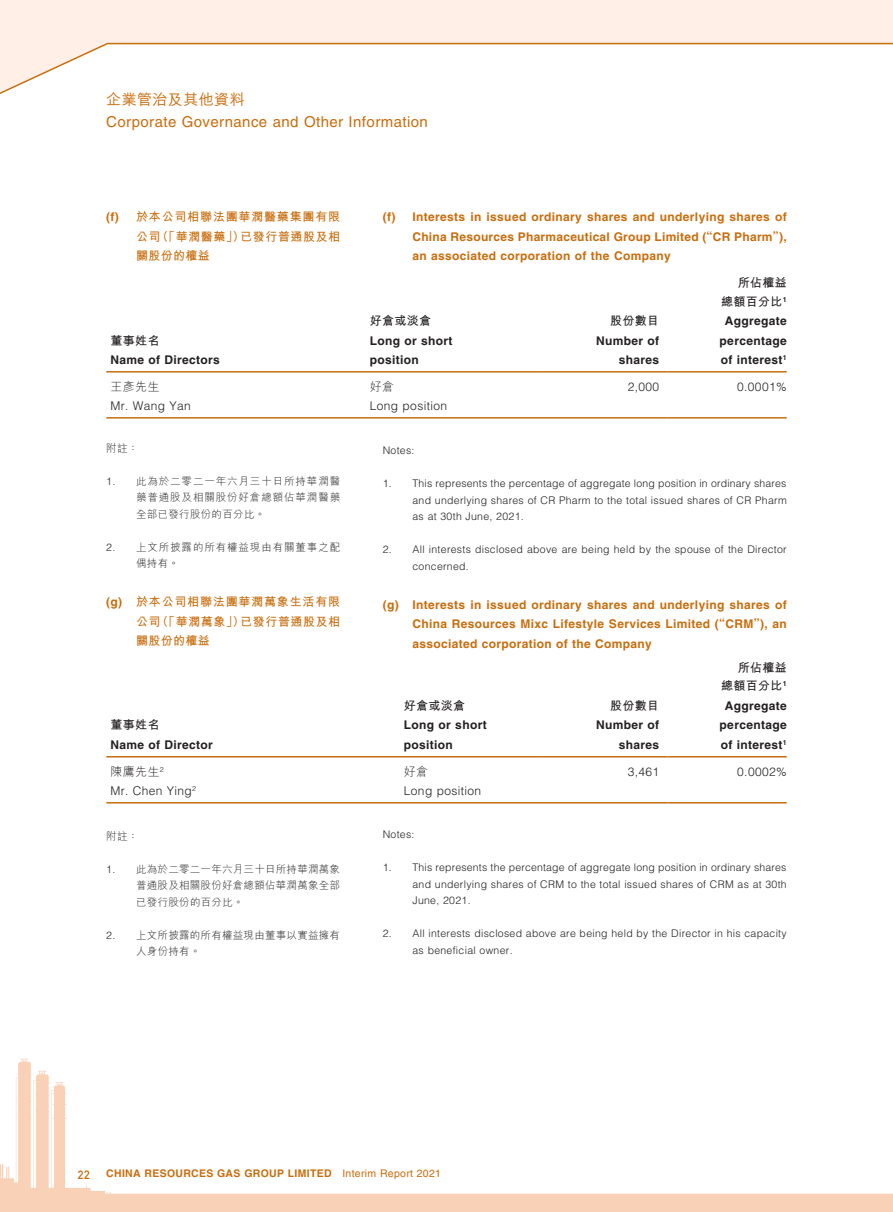
<style>
.page{position:relative;width:893px;height:1212px;background:#fff}
.page>*{position:absolute;margin:0;border:0;box-sizing:border-box;transform-origin:0 0}
.t1{font:15px "Helvetica LT Std";letter-spacing:.03em;color:#c86d0d}
.t2{font:500 15px "M Hei HK";letter-spacing:.03em;color:#c86d0d}
.t3{font:700 12px/19.5px "Helvetica LT Std";letter-spacing:.03em;color:#c86d0d;text-align:justify}
.t4{font:700 12px/19.5px "Helvetica LT Std";letter-spacing:.03em;color:#231f20}
.t5{font:700 12px/19.5px "M Hei HK";letter-spacing:.045em;color:#c86d0d;text-align:justify}
.t6{font:300 12px "Helvetica LT Std";letter-spacing:.03em;color:#231f20}
.t7{font:700 12px/18.8px "M Hei HK";letter-spacing:.03em;color:#231f20;text-align:right}
.t8{font:300 12px "M Hei HK";letter-spacing:.03em;color:#231f20}
.t9{font:12px "DIN Mittelschrift Std";color:#c86d0d}
.t10{font:300 10.5px/16.5px "Helvetica LT Std";letter-spacing:.03em;color:#231f20;text-align:justify}
.t11{font:300 10.5px/16.5px "M Hei HK";letter-spacing:.03em;color:#231f20;text-align:justify}
.t12{font:700 10.5px "Helvetica LT Std";letter-spacing:.03em;color:#c86d0d}
.t13{font:300 10.5px/16.5px "M Hei HK";letter-spacing:.085em;color:#231f20}
.s1{font-family:"Helvetica LT Std"}
.s2{font-weight:400}
</style>
<div class="page">
<div style="left:0;top:0;width:893px;height:42px;background:#ffefe7"></div>
<svg style="left:0;top:42px;width:893px;height:52px"></svg>
<svg style="left:0;top:1059px;width:893px;height:153px"></svg>
<hr style="left:106px;top:371px;width:264px;height:2px;background:#c86d0d">
<hr style="left:370px;top:371px;width:170px;height:2px;background:#c86d0d">
<hr style="left:540px;top:371px;width:128px;height:2px;background:#c86d0d">
<hr style="left:668px;top:371px;width:119px;height:2px;background:#c86d0d">
<hr style="left:106px;top:417px;width:264px;height:2px;background:#c86d0d">
<hr style="left:370px;top:417px;width:170px;height:2px;background:#c86d0d">
<hr style="left:540px;top:417px;width:128px;height:2px;background:#c86d0d">
<hr style="left:668px;top:417px;width:119px;height:2px;background:#c86d0d">
<hr style="left:106px;top:756px;width:298px;height:1px;background:#c86d0d">
<hr style="left:404px;top:756px;width:136px;height:1px;background:#c86d0d">
<hr style="left:540px;top:756px;width:128px;height:1px;background:#c86d0d">
<hr style="left:668px;top:756px;width:119px;height:1px;background:#c86d0d">
<hr style="left:106px;top:802px;width:298px;height:1px;background:#c86d0d">
<hr style="left:404px;top:802px;width:136px;height:1px;background:#c86d0d">
<hr style="left:540px;top:802px;width:128px;height:1px;background:#c86d0d">
<hr style="left:668px;top:802px;width:119px;height:1px;background:#c86d0d">
<h1 class="t2" style="left:106px;top:88px;width:140px">企業管治及其他資料</h1>
<h1 class="t1" style="left:106px;top:113px;width:323px">Corporate Governance and Other Information</h1>
<p class="t5" style="left:136px;top:206px;width:206px;text-indent:-30px"><span class="s1">(f)</span> 於本公司相聯法團華潤醫藥集團有限公司（「華潤醫藥」）已發行普通股及相關股份的權益</p>
<p class="t7" style="left:111px;top:330px;width:51px">董事姓名</p>
<p class="t4" style="left:111px;top:350px;width:111px">Name of Directors</p>
<p class="t8" style="left:111px;top:381px;width:51px">王彥先生</p>
<p class="t6" style="left:111px;top:398px;width:82px">Mr. Wang Yan</p>
<p class="t11" style="left:106px;top:439px;width:34px">附註：</p>
<p class="t11" style="left:136px;top:472px;width:206px;text-indent:-30px"><span class="s1">1.</span> 此為於二零二一年六月三十日所持華潤醫藥普通股及相關股份好倉總額佔華潤醫藥全部已發行股份的百分比。</p>
<p class="t13" style="left:136px;top:538px;width:206px;text-indent:-30px"><span class="s1">2.</span> 上文所披露的所有權益現由有關董事之配偶持有。</p>
<p class="t5" style="left:136px;top:591px;width:206px;text-indent:-30px"><span class="s1">(g)</span> 於本公司相聯法團華潤萬象生活有限公司（「華潤萬象」）已發行普通股及相關股份的權益</p>
<p class="t7" style="left:111px;top:715px;width:51px">董事姓名</p>
<p class="t4" style="left:111px;top:735px;width:104px">Name of Director</p>
<p class="t8" style="left:111px;top:766px;width:55px">陳鷹先生<sup>2</sup></p>
<p class="t6" style="left:111px;top:783px;width:87px">Mr. Chen Ying<sup>2</sup></p>
<p class="t11" style="left:106px;top:827px;width:34px">附註：</p>
<p class="t11" style="left:136px;top:860px;width:206px;text-indent:-30px"><span class="s1">1.</span> 此為於二零二一年六月三十日所持華潤萬象普通股及相關股份好倉總額佔華潤萬象全部已發行股份的百分比。</p>
<p class="t11" style="left:136px;top:926px;width:206px;text-indent:-30px"><span class="s1">2.</span> 上文所披露的所有權益現由董事以實益擁有人身份持有。</p>
<p class="t3" style="left:412px;top:207px;width:376px;text-indent:-30px">(f) Interests in issued ordinary shares and underlying shares of China Resources Pharmaceutical Group Limited (“CR Pharm”), an associated corporation of the Company</p>
<p class="t7" style="left:370px;top:310px;width:63px">好倉或淡倉</p>
<p class="t4" style="left:370px;top:330px;width:84px">Long or short position</p>
<p class="t8" style="left:370px;top:381px;width:26px">好倉</p>
<p class="t6" style="left:370px;top:398px;width:79px">Long position</p>
<p class="t7" style="left:610px;top:310px;width:51px">股份數目</p>
<p class="t4" style="left:596px;top:330px;width:65px;text-align:right">Number of shares</p>
<p class="t7" style="left:721px;top:272px;width:67px">所佔權益<br>總額百分比<sup>1</sup></p>
<p class="t4" style="left:720px;top:311px;width:69px;text-align:center">Aggregate percentage of interest<sup>1</sup></p>
<p class="t6" style="left:628px;top:380px;width:33px">2,000</p>
<p class="t6" style="left:737px;top:380px;width:51px">0.0001%</p>
<p class="t10" style="left:383px;top:442px;width:33px">Notes:</p>
<p class="t10" style="left:412px;top:475px;width:376px;text-indent:-30px">1. This represents the percentage of aggregate long position in ordinary shares and underlying shares of CR Pharm to the total issued shares of CR Pharm as at 30th June, 2021.</p>
<p class="t10" style="left:412px;top:541px;width:376px;text-indent:-30px">2. All interests disclosed above are being held by the spouse of the Director concerned.</p>
<p class="t3" style="left:412px;top:594px;width:376px;text-indent:-30px">(g) Interests in issued ordinary shares and underlying shares of China Resources Mixc Lifestyle Services Limited (“CRM”), an associated corporation of the Company</p>
<p class="t7" style="left:404px;top:695px;width:63px">好倉或淡倉</p>
<p class="t4" style="left:404px;top:715px;width:84px">Long or short position</p>
<p class="t8" style="left:404px;top:766px;width:26px">好倉</p>
<p class="t6" style="left:404px;top:783px;width:79px">Long position</p>
<p class="t7" style="left:610px;top:695px;width:51px">股份數目</p>
<p class="t4" style="left:596px;top:715px;width:65px;text-align:right">Number of shares</p>
<p class="t7" style="left:721px;top:657px;width:67px">所佔權益<br>總額百分比<sup>1</sup></p>
<p class="t4" style="left:720px;top:696px;width:69px;text-align:center">Aggregate percentage of interest<sup>1</sup></p>
<p class="t6" style="left:628px;top:764px;width:33px">3,461</p>
<p class="t6" style="left:737px;top:764px;width:51px">0.0002%</p>
<p class="t10" style="left:383px;top:826px;width:33px">Notes:</p>
<p class="t10" style="left:412px;top:859px;width:376px;text-indent:-30px">1. This represents the percentage of aggregate long position in ordinary shares and underlying shares of CRM to the total issued shares of CRM as at 30th June, 2021.</p>
<p class="t10" style="left:412px;top:925px;width:376px;text-indent:-30px">2. All interests disclosed above are being held by the Director in his capacity as beneficial owner.</p>
<p class="t9" style="left:78px;top:1167px;width:13px">22</p>
<p class="t12" style="left:106px;top:1167px;width:336px">CHINA RESOURCES GAS GROUP LIMITED <span class="s2">Interim Report 2021</span></p>
</div>
